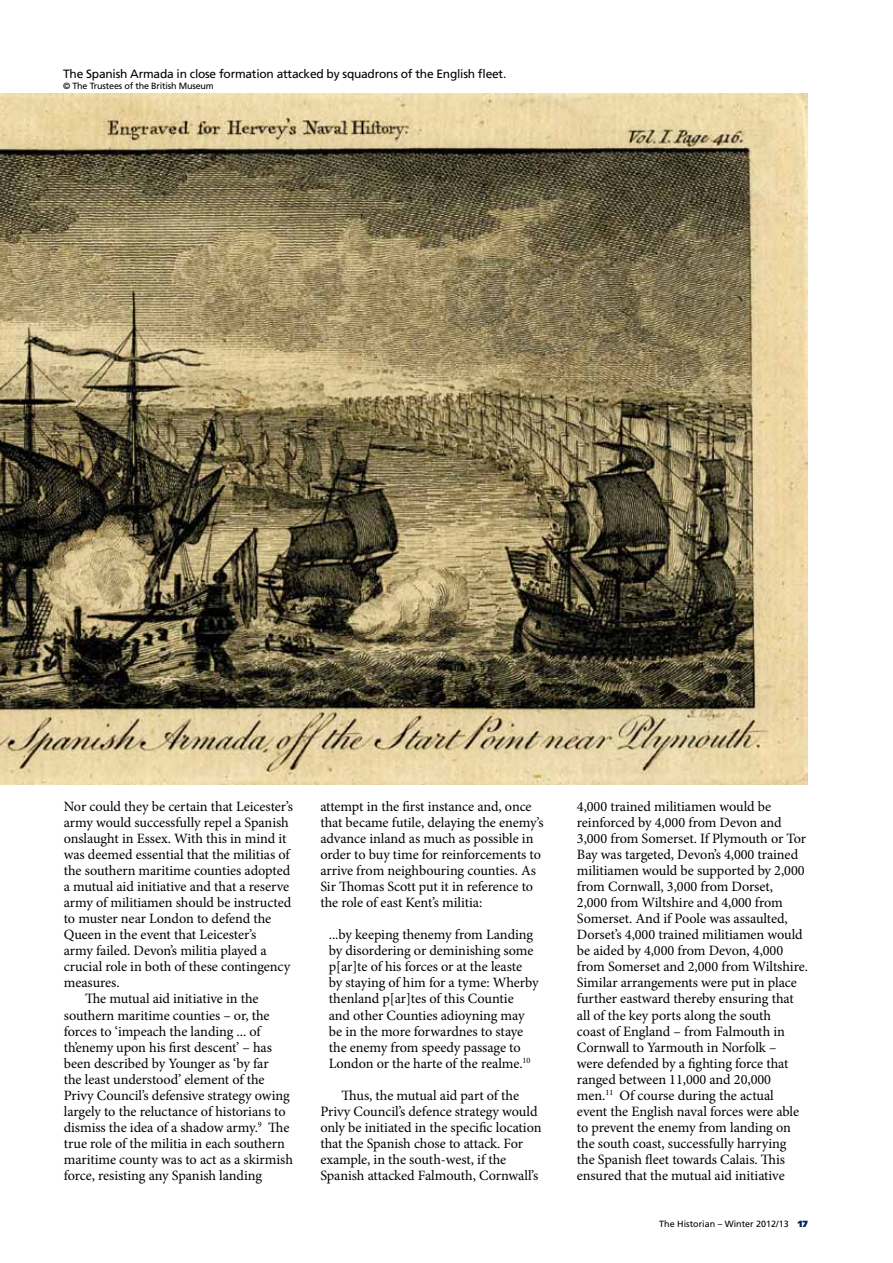
<style>
.page{position:relative;width:893px;height:1263px;background:#fff}
.page>*{position:absolute;margin:0;border:0;box-sizing:border-box;transform-origin:0 0}
.t1{font:14.25px/16px "Minion Pro";letter-spacing:-.005em;color:#000}
.t2{font:12px "Frutiger LT Std";letter-spacing:-.02em;color:#000}
.t3{font:9px "Frutiger LT Std";letter-spacing:-.02em;color:#000}
.t4{font:9px "Frutiger LT Std";color:#000}
.s1{font-weight:900;color:#002b5c}
</style>
<div class="page">
<img style="left:0;top:94px;width:808px;height:691px">
<p class="t2" style="left:63px;top:67px;width:445px">The Spanish Armada in close formation attacked by squadrons of the English fleet.</p>
<p class="t3" style="left:63px;top:80px;width:152px">© The Trustees of the British Museum</p>
<p class="t1" style="left:64px;top:798px;width:231px">Nor could they be certain that Leicester’s</p>
<p class="t1" style="left:64px;top:814px;width:226px">army would successfully repel a Spanish</p>
<p class="t1" style="left:64px;top:830px;width:224px">onslaught in Essex. With this in mind it</p>
<p class="t1" style="left:64px;top:846px;width:227px">was deemed essential that the militias of</p>
<p class="t1" style="left:64px;top:862px;width:228px">the southern maritime counties adopted</p>
<p class="t1" style="left:64px;top:879px;width:227px">a mutual aid initiative and that a reserve</p>
<p class="t1" style="left:64px;top:895px;width:229px">army of militiamen should be instructed</p>
<p class="t1" style="left:64px;top:911px;width:209px">to muster near London to defend the</p>
<p class="t1" style="left:64px;top:927px;width:194px">Queen in the event that Leicester’s</p>
<p class="t1" style="left:64px;top:943px;width:204px">army failed. Devon’s militia played a</p>
<p class="t1" style="left:64px;top:959px;width:228px">crucial role in both of these contingency</p>
<p class="t1" style="left:64px;top:975px;width:57px">measures.</p>
<p class="t1" style="left:85px;top:991px;width:175px">The mutual aid initiative in the</p>
<p class="t1" style="left:64px;top:1007px;width:207px">southern maritime counties – or, the</p>
<p class="t1" style="left:64px;top:1023px;width:198px">forces to ‘impeach the landing ... of</p>
<p class="t1" style="left:64px;top:1039px;width:210px">th’enemy upon his first descent’ – has</p>
<p class="t1" style="left:64px;top:1055px;width:206px">been described by Younger as ‘by far</p>
<p class="t1" style="left:64px;top:1071px;width:202px">the least understood’ element of the</p>
<p class="t1" style="left:64px;top:1087px;width:227px">Privy Council’s defensive strategy owing</p>
<p class="t1" style="left:64px;top:1103px;width:223px">largely to the reluctance of historians to</p>
<p class="t1" style="left:64px;top:1119px;width:227px">dismiss the idea of a shadow army.<sup>9</sup> The</p>
<p class="t1" style="left:64px;top:1135px;width:223px">true role of the militia in each southern</p>
<p class="t1" style="left:64px;top:1151px;width:231px">maritime county was to act as a skirmish</p>
<p class="t1" style="left:64px;top:1167px;width:200px">force, resisting any Spanish landing</p>
<p class="t1" style="left:320px;top:798px;width:225px">attempt in the first instance and, once that became futile, delaying the enemy’s advance inland as much as possible in order to buy time for reinforcements to arrive from neighbouring counties. As Sir Thomas Scott put it in reference to the role of east Kent’s militia:</p>
<p class="t1" style="left:329px;top:927px;width:211px">...by keeping thenemy from Landing by disordering or deminishing some p[ar]te of his forces or at the leaste by staying of him for a tyme: Wherby thenland p[ar]tes of this Countie and other Counties adioyning may be in the more forwardnes to staye the enemy from speedy passage to London or the harte of the realme.<sup>10</sup></p>
<p class="t1" style="left:320px;top:1087px;width:223px;text-indent:21px">Thus, the mutual aid part of the Privy Council’s defence strategy would only be initiated in the specific location that the Spanish chose to attack. For example, in the south-west, if the Spanish attacked Falmouth, Cornwall’s</p>
<p class="t1" style="left:577px;top:798px;width:233px">4,000 trained militiamen would be reinforced by 4,000 from Devon and 3,000 from Somerset. If Plymouth or Tor Bay was targeted, Devon’s 4,000 trained militiamen would be supported by 2,000 from Cornwall, 3,000 from Dorset,<br>2,000 from Wiltshire and 4,000 from Somerset. And if Poole was assaulted, Dorset’s 4,000 trained militiamen would be aided by 4,000 from Devon, 4,000 from Somerset and 2,000 from Wiltshire.<br>Similar arrangements were put in place further eastward thereby ensuring that all of the key ports along the south<br>coast of England – from Falmouth in Cornwall to Yarmouth in Norfolk –<br>were defended by a fighting force that ranged between 11,000 and 20,000 men.<sup>11</sup> Of course during the actual<br>event the English naval forces were able to prevent the enemy from landing on the south coast, successfully harrying<br>the Spanish fleet towards Calais. This ensured that the mutual aid initiative</p>
<p class="t4" style="left:659px;top:1218px;width:150px">The Historian – Winter 2012/13 <span class="s1">17</span></p>
</div>
